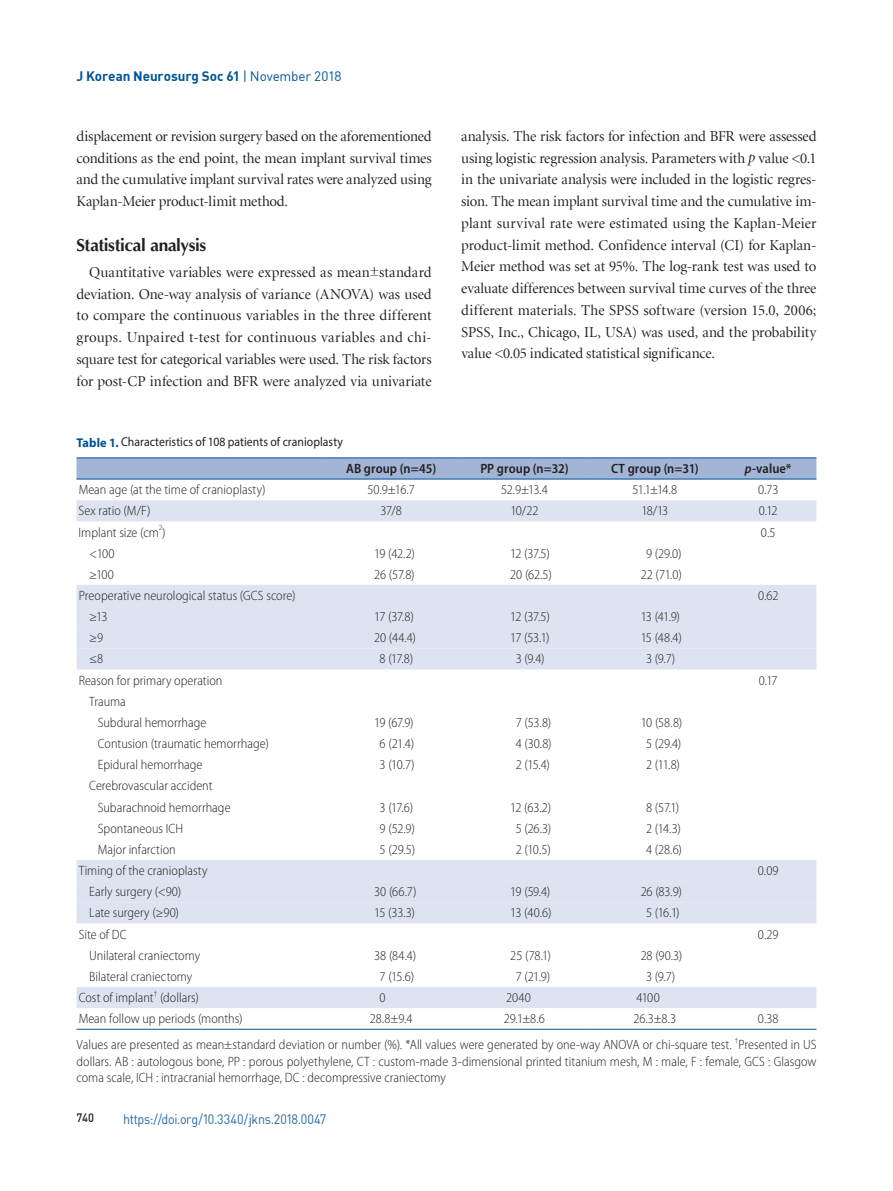
<style>
.page{position:relative;width:893px;height:1191px;background:#fff}
.page>*{position:absolute;margin:0;border:0;box-sizing:border-box;transform-origin:0 0}
.t1{font:700 17.25px "Optima";letter-spacing:-.02em;color:#231f20}
.t2{font:15px/21.8px "Minion LT Display";letter-spacing:-.005em;color:#231f20;text-align:justify}
.t3{font:300 semi-condensed 13.5px/21.1px "Myriad Pro";color:#231f20}
.t4{font:600 semi-condensed 13.5px "Myriad Pro";letter-spacing:.005em;color:#231f20}
.t5{font:13.5px "DIN";letter-spacing:-.02em;color:#2369a5;scale:.93 1}
.t6{font:700 13.5px "DIN";letter-spacing:-.005em;color:#005495}
.t7{font:12.75px "Myriad Pro";letter-spacing:.005em;color:#231f20;scale:.92 1}
.t8{font:12px "Dinmed";color:#231f20;scale:.93 1}
.t9{font:300 semi-condensed 7.8px "Myriad Pro";color:#231f20}
.s1{font-weight:400}
.s2{font-weight:700;color:#005495}
.s3{font-family:"Minion LT";font-style:italic}
.s4{font-style:italic}
</style>
<div class="page">
<svg style="left:77px;top:458px;width:739px;height:21px;background:#9cb1d3"></svg>
<svg style="left:77px;top:500px;width:739px;height:508px"></svg>
<div style="left:77px;top:585px;width:739px;height:21px;background:#dde3f0"></div>
<svg style="left:77px;top:606px;width:739px;height:317px"></svg>
<hr style="left:77px;top:457px;width:246px;height:1px;background:#005495">
<hr style="left:323px;top:457px;width:136px;height:1px;background:#005495">
<hr style="left:459px;top:457px;width:131px;height:1px;background:#005495">
<hr style="left:590px;top:457px;width:130px;height:1px;background:#005495">
<hr style="left:720px;top:457px;width:96px;height:1px;background:#005495">
<hr style="left:77px;top:479px;width:246px;height:1px;background:#005495">
<hr style="left:323px;top:479px;width:136px;height:1px;background:#005495">
<hr style="left:459px;top:479px;width:131px;height:1px;background:#005495">
<hr style="left:590px;top:479px;width:130px;height:1px;background:#005495">
<hr style="left:720px;top:479px;width:96px;height:1px;background:#005495">
<hr style="left:77px;top:1028px;width:246px;height:1px;background:#005495">
<hr style="left:323px;top:1028px;width:136px;height:1px;background:#005495">
<hr style="left:459px;top:1028px;width:131px;height:1px;background:#005495">
<hr style="left:590px;top:1028px;width:130px;height:1px;background:#005495">
<hr style="left:720px;top:1028px;width:96px;height:1px;background:#005495">
<p class="t6" style="left:76px;top:68px;width:266px">J Korean Neurosurg Soc 61 <span class="s1">| November 2018</span></p>
<p class="t2" style="left:76px;top:126px;width:357px">displacement or revision surgery based on the aforementioned conditions as the end point, the mean implant survival times and the cumulative implant survival rates were analyzed using Kaplan-Meier product-limit method.</p>
<p class="t1" style="left:76px;top:234px;width:131px">Statistical analysis</p>
<p class="t2" style="left:76px;top:262px;width:357px;text-indent:13px">Quantitative variables were expressed as mean±standard deviation. One-way analysis of variance (ANOVA) was used to compare the continuous variables in the three different groups. Unpaired t-test for continuous variables and chi&shy;square test for categorical variables were used. The risk factors for post-CP infection and BFR were analyzed via univariate</p>
<p class="t7" style="left:77px;top:434px;width:291px"><span class="s2">Table 1.</span> Characteristics of 108 patients of cranioplasty</p>
<p class="t2" style="left:461px;top:126px;width:357px">analysis. The risk factors for infection and BFR were assessed using logistic regression analysis. Parameters with <span class="s3">p</span> value &lt;0.1 in the univariate analysis were included in the logistic regres&shy;sion. The mean implant survival time and the cumulative im&shy;plant survival rate were estimated using the Kaplan-Meier product-limit method. Confidence interval (CI) for Kaplan-Meier method was set at 95%. The log-rank test was used to evaluate differences between survival time curves of the three different materials. The SPSS software (version 15.0, 2006; SPSS, Inc., Chicago, IL, USA) was used, and the probability value &lt;0.05 indicated statistical significance.</p>
<p class="t4" style="left:346px;top:461px;width:92px">AB group (n=45)</p>
<p class="t4" style="left:480px;top:461px;width:90px">PP group (n=32)</p>
<p class="t4" style="left:611px;top:461px;width:89px">CT group (n=31)</p>
<p class="t4" style="left:745px;top:461px;width:48px"><span class="s4">p</span>-value*</p>
<p class="t3" style="left:79px;top:479px;width:188px">Mean age (at the time of cranioplasty)</p>
<p class="t3" style="left:368px;top:479px;width:49px">50.9±16.7</p>
<p class="t3" style="left:501px;top:479px;width:48px">52.9±13.4</p>
<p class="t3" style="left:632px;top:479px;width:46px">51.1±14.8</p>
<p class="t3" style="left:758px;top:479px;width:22px">0.73</p>
<p class="t3" style="left:79px;top:500px;width:74px">Sex ratio (M/F)</p>
<p class="t3" style="left:381px;top:500px;width:23px">37/8</p>
<p class="t3" style="left:510px;top:500px;width:30px">10/22</p>
<p class="t3" style="left:641px;top:500px;width:29px">18/13</p>
<p class="t3" style="left:759px;top:500px;width:20px">0.12</p>
<p class="t3" style="left:79px;top:522px;width:89px">Implant size (cm )</p>
<p class="t9" style="left:159px;top:523px;width:5px">2</p>
<p class="t3" style="left:761px;top:522px;width:16px">0.5</p>
<p class="t3" style="left:89px;top:543px;width:27px">&lt;100</p>
<p class="t3" style="left:374px;top:543px;width:42px">19 (42.2)</p>
<p class="t3" style="left:510px;top:543px;width:41px">12 (37.5)</p>
<p class="t3" style="left:646px;top:543px;width:37px">9 (29.0)</p>
<p class="t3" style="left:89px;top:564px;width:26px">≥100</p>
<p class="t3" style="left:374px;top:564px;width:42px">26 (57.8)</p>
<p class="t3" style="left:510px;top:564px;width:43px">20 (62.5)</p>
<p class="t3" style="left:641px;top:564px;width:43px">22 (71.0)</p>
<p class="t3" style="left:79px;top:585px;width:218px">Preoperative neurological status (GCS score)</p>
<p class="t3" style="left:758px;top:585px;width:22px">0.62</p>
<p class="t3" style="left:89px;top:606px;width:20px">≥13</p>
<p class="t3" style="left:374px;top:606px;width:41px">17 (37.8)</p>
<p class="t3" style="left:510px;top:606px;width:41px">12 (37.5)</p>
<p class="t3" style="left:641px;top:606px;width:41px">13 (41.9)</p>
<p class="t3" style="left:89px;top:627px;width:15px">≥9</p>
<p class="t3" style="left:374px;top:627px;width:43px">20 (44.4)</p>
<p class="t3" style="left:510px;top:627px;width:41px">17 (53.1)</p>
<p class="t3" style="left:641px;top:627px;width:43px">15 (48.4)</p>
<p class="t3" style="left:89px;top:648px;width:16px">≤8</p>
<p class="t3" style="left:380px;top:648px;width:35px">8 (17.8)</p>
<p class="t3" style="left:516px;top:648px;width:31px">3 (9.4)</p>
<p class="t3" style="left:646px;top:648px;width:31px">3 (9.7)</p>
<p class="t3" style="left:79px;top:670px;width:145px">Reason for primary operation</p>
<p class="t3" style="left:759px;top:670px;width:20px">0.17</p>
<p class="t3" style="left:98px;top:691px;width:110px;text-indent:-9px">Trauma<br>Subdural hemorrhage</p>
<p class="t3" style="left:374px;top:712px;width:41px">19 (67.9)</p>
<p class="t3" style="left:516px;top:712px;width:37px">7 (53.8)</p>
<p class="t3" style="left:641px;top:712px;width:43px">10 (58.8)</p>
<p class="t3" style="left:98px;top:733px;width:173px">Contusion (traumatic hemorrhage)</p>
<p class="t3" style="left:380px;top:733px;width:36px">6 (21.4)</p>
<p class="t3" style="left:516px;top:733px;width:38px">4 (30.8)</p>
<p class="t3" style="left:646px;top:733px;width:37px">5 (29.4)</p>
<p class="t3" style="left:98px;top:754px;width:106px">Epidural hemorrhage</p>
<p class="t3" style="left:380px;top:754px;width:37px">3 (10.7)</p>
<p class="t3" style="left:516px;top:754px;width:36px">2 (15.4)</p>
<p class="t3" style="left:646px;top:754px;width:35px">2 (11.8)</p>
<p class="t3" style="left:98px;top:775px;width:134px;text-indent:-9px">Cerebrovascular accident<br>Subarachnoid hemorrhage</p>
<p class="t3" style="left:380px;top:797px;width:35px">3 (17.6)</p>
<p class="t3" style="left:510px;top:797px;width:43px">12 (63.2)</p>
<p class="t3" style="left:646px;top:797px;width:35px">8 (57.1)</p>
<p class="t3" style="left:98px;top:818px;width:87px">Spontaneous ICH</p>
<p class="t3" style="left:380px;top:818px;width:37px">9 (52.9)</p>
<p class="t3" style="left:516px;top:818px;width:37px">5 (26.3)</p>
<p class="t3" style="left:646px;top:818px;width:36px">2 (14.3)</p>
<p class="t3" style="left:98px;top:839px;width:80px">Major infarction</p>
<p class="t3" style="left:380px;top:839px;width:37px">5 (29.5)</p>
<p class="t3" style="left:516px;top:839px;width:37px">2 (10.5)</p>
<p class="t3" style="left:646px;top:839px;width:38px">4 (28.6)</p>
<p class="t3" style="left:79px;top:860px;width:130px">Timing of the cranioplasty</p>
<p class="t3" style="left:758px;top:860px;width:22px">0.09</p>
<p class="t3" style="left:89px;top:881px;width:94px">Early surgery (&lt;90)</p>
<p class="t3" style="left:374px;top:881px;width:44px">30 (66.7)</p>
<p class="t3" style="left:510px;top:881px;width:42px">19 (59.4)</p>
<p class="t3" style="left:641px;top:881px;width:43px">26 (83.9)</p>
<p class="t3" style="left:89px;top:902px;width:91px">Late surgery (≥90)</p>
<p class="t3" style="left:374px;top:902px;width:42px">15 (33.3)</p>
<p class="t3" style="left:510px;top:902px;width:43px">13 (40.6)</p>
<p class="t3" style="left:646px;top:902px;width:35px">5 (16.1)</p>
<p class="t3" style="left:79px;top:923px;width:49px">Site of DC</p>
<p class="t3" style="left:758px;top:923px;width:22px">0.29</p>
<p class="t3" style="left:89px;top:945px;width:112px">Unilateral craniectomy</p>
<p class="t3" style="left:374px;top:945px;width:43px">38 (84.4)</p>
<p class="t3" style="left:510px;top:945px;width:42px">25 (78.1)</p>
<p class="t3" style="left:641px;top:945px;width:43px">28 (90.3)</p>
<p class="t3" style="left:89px;top:966px;width:104px">Bilateral craniectomy</p>
<p class="t3" style="left:380px;top:966px;width:36px">7 (15.6)</p>
<p class="t3" style="left:516px;top:966px;width:36px">7 (21.9)</p>
<p class="t3" style="left:646px;top:966px;width:31px">3 (9.7)</p>
<p class="t3" style="left:79px;top:987px;width:76px">Cost of implant</p>
<p class="t9" style="left:154px;top:988px;width:5px">†</p>
<p class="t3" style="left:160px;top:987px;width:40px">(dollars)</p>
<p class="t3" style="left:380px;top:987px;width:8px">0</p>
<p class="t3" style="left:506px;top:987px;width:26px">2040</p>
<p class="t3" style="left:636px;top:987px;width:25px">4100</p>
<p class="t3" style="left:79px;top:1008px;width:165px">Mean follow up periods (months)</p>
<p class="t3" style="left:370px;top:1008px;width:44px">28.8±9.4</p>
<p class="t3" style="left:504px;top:1008px;width:43px">29.1±8.6</p>
<p class="t3" style="left:633px;top:1008px;width:44px">26.3±8.3</p>
<p class="t3" style="left:758px;top:1008px;width:22px">0.38</p>
<p class="t3" style="left:77px;top:1034px;width:657px">Values are presented as mean±standard deviation or number (%). *All values were generated by one-way ANOVA or chi-square test.</p>
<p class="t9" style="left:735px;top:1036px;width:5px">†</p>
<p class="t3" style="left:77px;top:1037px;width:741px;line-height:16.5px;text-align:justify;text-indent:662px">Presented in US dollars. AB : autologous bone, PP : porous polyethylene, CT : custom-made 3-dimensional printed titanium mesh, M : male, F : female, GCS : Glasgow coma scale, ICH : intracranial hemorrhage, DC : decompressive craniectomy</p>
<p class="t8" style="left:77px;top:1109px;width:20px">740</p>
<p class="t5" style="left:123px;top:1110px;width:220px">https://doi.org/10.3340/jkns.2018.0047</p>
</div>
